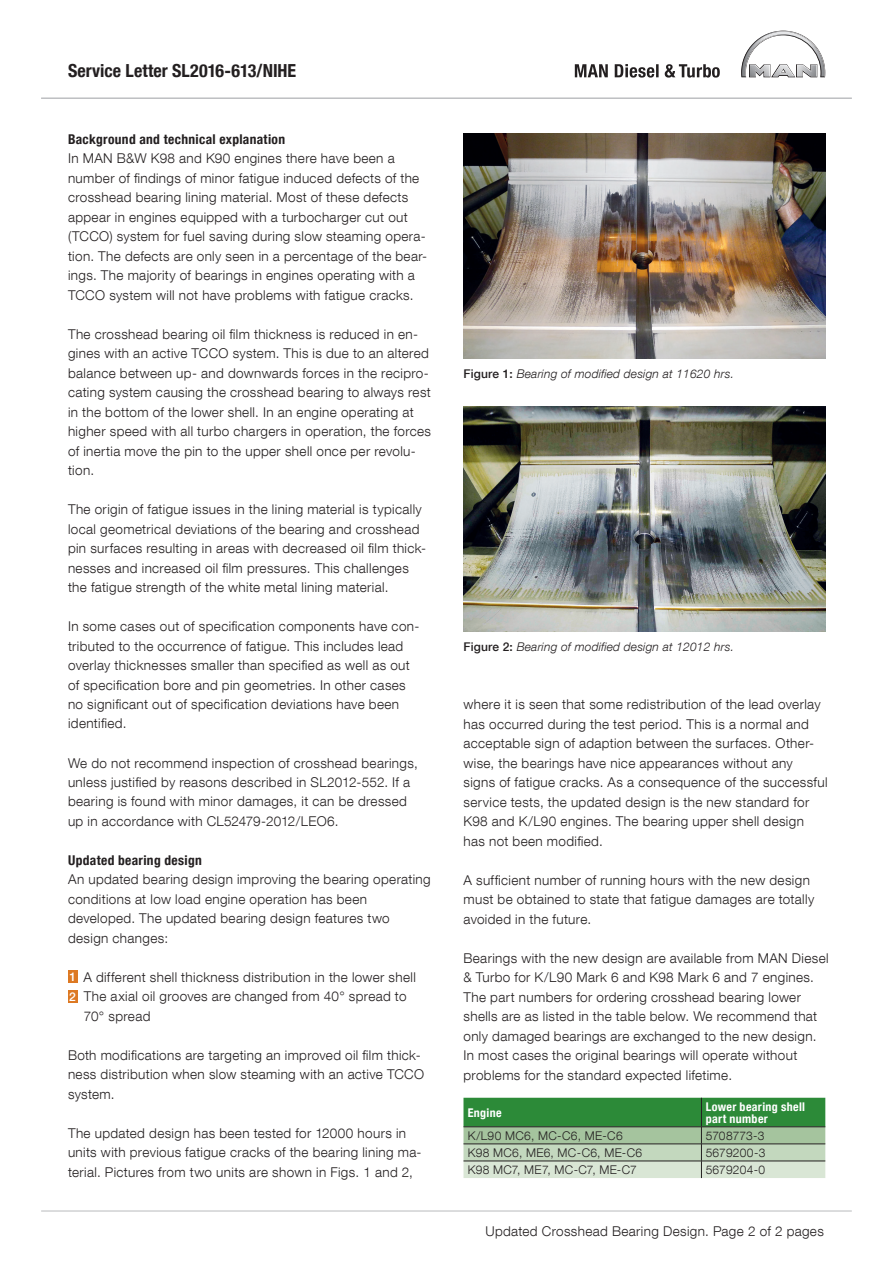
<style>
.page{position:relative;width:893px;height:1263px;background:#fff}
.page>*{position:absolute;margin:0;border:0;box-sizing:border-box;transform-origin:0 0}
.t1{font:18px "MAN Helvetica Neue 77 Bold Cond";color:#231f20}
.t2{font:300 13.5px/19.5px "MAN Helvetica Neue 45";letter-spacing:.025em;color:#231f20}
.t3{font:13.5px "MAN Helvetica Neue 77 Bold Cond";letter-spacing:.025em;color:#231f20}
.t4{font:12px "MAN Helvetica Neue 46 Light Ita";letter-spacing:.015em;color:#231f20}
.t5{font:300 12px "MAN Helvetica Neue 45";letter-spacing:.025em;color:#231f20}
.t6{font:12px/12px "MAN Helvetica Neue 77 Bold Cond";letter-spacing:.03em;color:#fff}
.t7{font:300 12px "MAN Helvetica Neue 45";color:#231f20}
.t8{font:500 12px "MAN Helvetica Neue 65";color:#fff}
.s1{font-family:"MAN Helvetica Neue 65";font-weight:500}
</style>
<div class="page">
<div style="left:68px;top:990px;width:10px;height:12px;background:#dd7923"></div>
<div style="left:68px;top:970px;width:10px;height:13px;background:#dd7923"></div>
<img style="left:463px;top:134px;width:362px;height:224px">
<img style="left:463px;top:407px;width:362px;height:224px">
<svg style="left:741px;top:31px;width:84px;height:46px"></svg>
<svg style="left:575px;top:64px;width:145px;height:14px"></svg>
<hr style="left:41px;top:98px;width:811px;height:1px;background:#bcbdc0">
<hr style="left:41px;top:1210px;width:811px;height:1px;background:#bcbdc0">
<svg style="left:463px;top:1098px;width:362px;height:80px;background:#86b487"></svg>
<h1 class="t1" style="left:68px;top:60px;width:230px">Service Letter SL2016-613/NIHE</h1>
<p class="t3" style="left:68px;top:131px;width:219px">Background and technical explanation</p>
<p class="t2" style="left:68px;top:148px;width:361px">In MAN B&amp;W K98 and K90 engines there have been a number of findings of minor fatigue induced defects of the crosshead bearing lining material. Most of these defects appear in engines equipped with a turbocharger cut out (TCCO) system for fuel saving during slow steaming opera&shy;tion. The defects are only seen in a percentage of the bear&shy;ings. The majority of bearings in engines operating with a TCCO system will not have problems with fatigue cracks.</p>
<p class="t2" style="left:68px;top:324px;width:365px">The crosshead bearing oil film thickness is reduced in en&shy;gines with an active TCCO system. This is due to an altered balance between up- and downwards forces in the recipro&shy;cating system causing the crosshead bearing to always rest in the bottom of the lower shell. In an engine operating at higher speed with all turbo chargers in operation, the forces of inertia move the pin to the upper shell once per revolu&shy;tion.</p>
<p class="t2" style="left:68px;top:499px;width:360px">The origin of fatigue issues in the lining material is typically local geometrical deviations of the bearing and crosshead pin surfaces resulting in areas with decreased oil film thick&shy;nesses and increased oil film pressures. This challenges the fatigue strength of the white metal lining material.</p>
<p class="t2" style="left:68px;top:616px;width:353px">In some cases out of specification components have con&shy;tributed to the occurrence of fatigue. This includes lead overlay thicknesses smaller than specified as well as out of specification bore and pin geometries. In other cases no significant out of specification deviations have been identified.</p>
<p class="t2" style="left:68px;top:753px;width:351px">We do not recommend inspection of crosshead bearings, unless justified by reasons described in SL2012-552. If a bearing is found with minor damages, it can be dressed up in accordance with CL52479-2012/LEO6.</p>
<p class="t3" style="left:68px;top:852px;width:135px">Updated bearing design</p>
<p class="t2" style="left:68px;top:870px;width:364px">An updated bearing design improving the bearing operating conditions at low load engine operation has been developed. The updated bearing design features two design changes:</p>
<p class="t2" style="left:83px;top:967px;width:334px">A different shell thickness distribution in the lower shell<br>The axial oil grooves are changed from 40° spread to<br>70° spread</p>
<p class="t2" style="left:68px;top:1045px;width:358px">Both modifications are targeting an improved oil film thick&shy;ness distribution when slow steaming with an active TCCO system.</p>
<p class="t2" style="left:68px;top:1123px;width:355px">The updated design has been tested for 12000 hours in units with previous fatigue cracks of the bearing lining ma&shy;terial. Pictures from two units are shown in Figs. 1 and 2,</p>
<p class="t8" style="left:70px;top:970px;width:8px">1</p>
<p class="t8" style="left:69px;top:989px;width:8px">2</p>
<p class="t4" style="left:463px;top:366px;width:272px"><span class="s1">Figure 1:</span> Bearing of modified design at 11620 hrs.</p>
<p class="t4" style="left:463px;top:639px;width:272px"><span class="s1">Figure 2:</span> Bearing of modified design at 12012 hrs.</p>
<p class="t2" style="left:463px;top:694px;width:365px">where it is seen that some redistribution of the lead overlay has occurred during the test period. This is a normal and acceptable sign of adaption between the surfaces. Other&shy;wise, the bearings have nice appearances without any signs of fatigue cracks. As a consequence of the successful service tests, the updated design is the new standard for K98 and K/L90 engines. The bearing upper shell design has not been modified.</p>
<p class="t2" style="left:463px;top:870px;width:352px">A sufficient number of running hours with the new design must be obtained to state that fatigue damages are totally avoided in the future.</p>
<p class="t2" style="left:463px;top:948px;width:367px">Bearings with the new design are available from MAN Diesel &amp; Turbo for K/L90 Mark 6 and K98 Mark 6 and 7 engines.<br>The part numbers for ordering crosshead bearing lower shells are as listed in the table below. We recommend that only damaged bearings are exchanged to the new design.<br>In most cases the original bearings will operate without problems for the standard expected lifetime.</p>
<p class="t6" style="left:468px;top:1106px;width:35px">Engine</p>
<p class="t6" style="left:706px;top:1100px;width:101px">Lower bearing shell part number</p>
<p class="t5" style="left:468px;top:1128px;width:156px">K/L90 MC6, MC-C6, ME-C6</p>
<p class="t7" style="left:706px;top:1128px;width:60px">5708773-3</p>
<p class="t5" style="left:468px;top:1145px;width:176px">K98 MC6, ME6, MC-C6, ME-C6</p>
<p class="t5" style="left:706px;top:1145px;width:61px">5679200-3</p>
<p class="t5" style="left:468px;top:1162px;width:171px">K98 MC7, ME7, MC-C7, ME-C7</p>
<p class="t5" style="left:706px;top:1162px;width:61px">5679204-0</p>
<p class="t2" style="left:485px;top:1221px;width:340px">Updated Crosshead Bearing Design. Page 2 of 2 pages</p>
</div>
